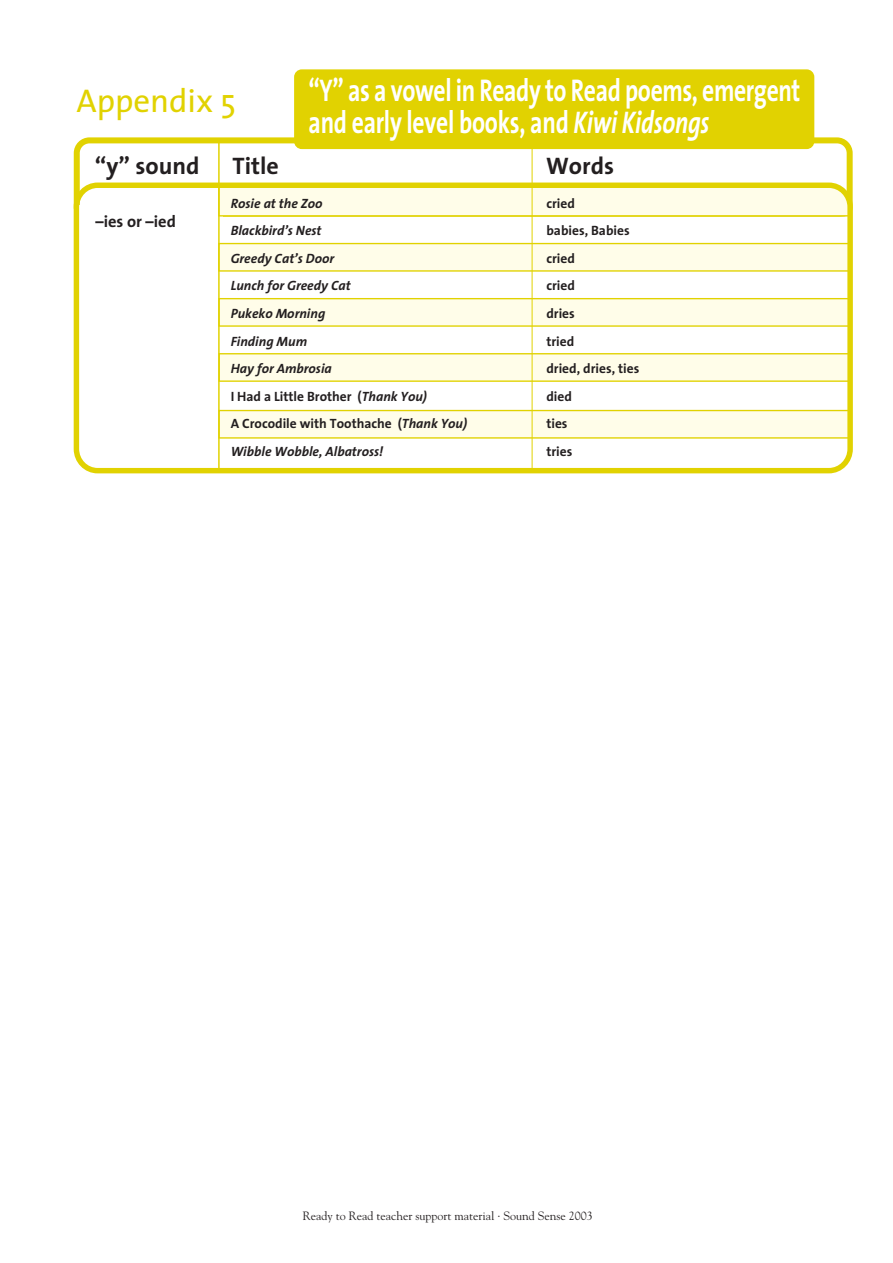
<style>
.page{position:relative;width:893px;height:1263px;background:#fff}
.page>*{position:absolute;margin:0;border:0;box-sizing:border-box;transform-origin:0 0}
.t1{font:33px "The Sans NZ";color:#e1d201}
.t2{font:31.5px/31.5px "The Sans NZ Bold";letter-spacing:-.015em;color:#fff;scale:.75 1}
.t3{font:24px "The Sans NZ Bold";color:#231f20}
.t4{font:16.5px "The Sans NZ Bold";color:#231f20}
.t5{font:italic 13.5px/27.6px "The Sans NZ Bold";color:#231f20}
.t6{font:13.5px/27.6px "The Sans NZ Bold";color:#231f20}
.t7{font:12px "Goudy NZ";color:#231f20}
.s1{font-style:italic}
.s2{font-style:normal}
</style>
<div class="page">
<svg style="left:73px;top:134px;width:780px;height:86px"></svg>
<div style="left:76px;top:206px;width:147px;height:22px;background:#fff"></div>
<div style="left:294px;top:69px;width:520px;height:80px;background:#e1d201;border-radius:8px"></div>
<div style="left:218px;top:243px;width:632px;height:29px;background:#fffde9;border:1px solid #e1d201"></div>
<div style="left:218px;top:298px;width:632px;height:29px;background:#fffde9;border:1px solid #e1d201"></div>
<div style="left:218px;top:353px;width:633px;height:29px;background:#fffde9;border:1px solid #e1d201"></div>
<div style="left:218px;top:410px;width:632px;height:29px;background:#fffde9;border:1px solid #e1d201"></div>
<svg style="left:220px;top:185px;width:630px;height:32px;background:#fcfad9"></svg>
<div style="left:74px;top:183px;width:779px;height:290px;border:5px solid #e1d201;border-radius:21px"></div>
<hr style="left:218px;top:142px;width:2px;height:329px;background:#e1d201">
<hr style="left:532px;top:140px;width:1px;height:330px;background:#e1d201">
<h1 class="t1" style="left:76px;top:73px;width:161px">Appendix 5</h1>
<h2 class="t2" style="left:309px;top:74px;width:657px">“Y” as a vowel in Ready to Read poems, emergent and early level books, and <span class="s1">Kiwi Kidsongs</span></h2>
<h3 class="t3" style="left:95px;top:145px;width:106px">“y” sound</h3>
<h3 class="t3" style="left:232px;top:145px;width:48px">Title</h3>
<h3 class="t3" style="left:546px;top:145px;width:70px">Words</h3>
<p class="t4" style="left:95px;top:207px;width:82px">–ies or –ied</p>
<p class="t5" style="left:231px;top:189px;width:238px">Rosie at the Zoo<br>Blackbird’s Nest<br>Greedy Cat’s Door<br>Lunch for Greedy Cat<br>Pukeko Morning<br>Finding Mum<br>Hay for Ambrosia<br><span class="s2">I Had a Little Brother (</span>Thank You)<br><span class="s2">A Crocodile with Toothache (</span>Thank You)<br>Wibble Wobble, Albatross!</p>
<p class="t6" style="left:546px;top:189px;width:94px">cried<br>babies, Babies cried<br>cried<br>dries<br>tried<br>dried, dries, ties died<br>ties<br>tries</p>
<p class="t7" style="left:303px;top:1208px;width:291px">Ready to Read teacher support material · Sound Sense 2003</p>
</div>
